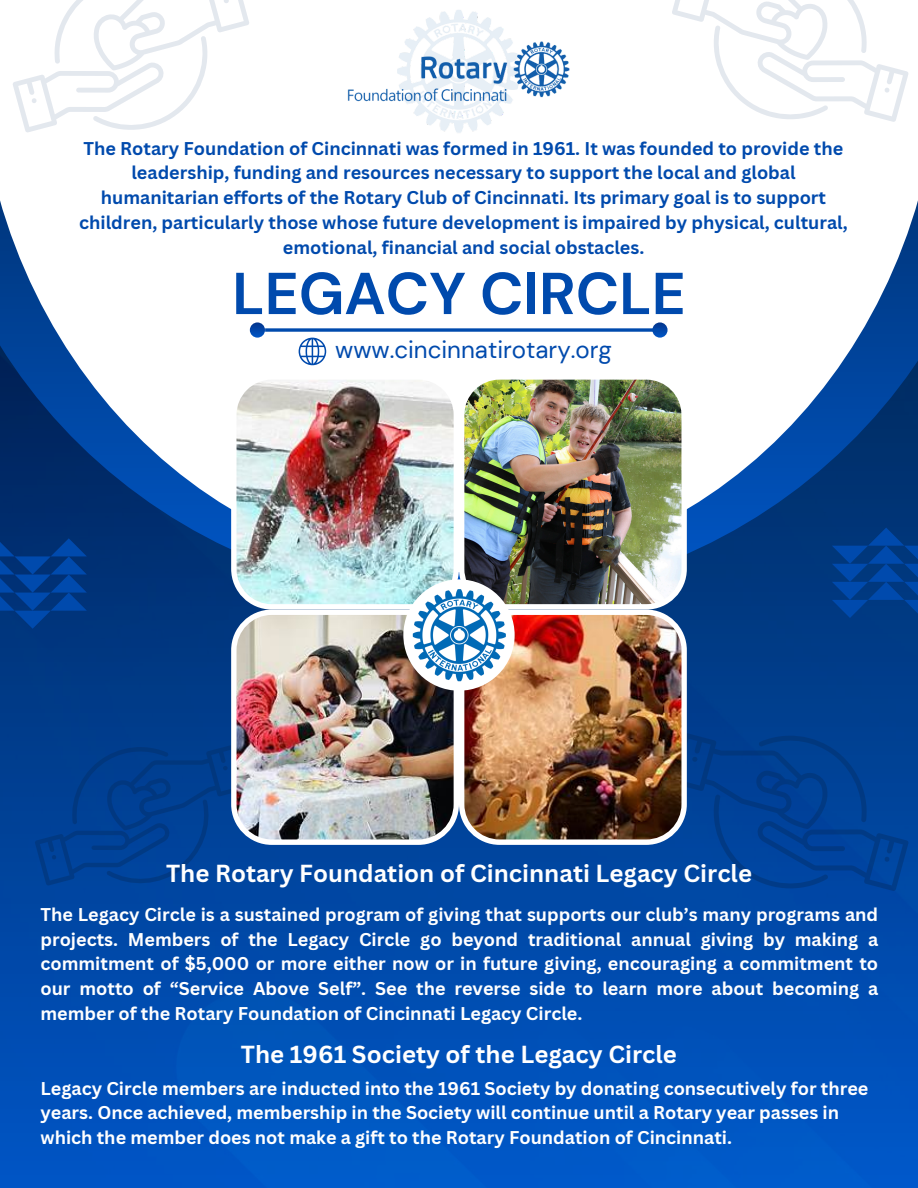
<style>
.page{position:relative;width:918px;height:1188px;background:#fff}
.page>*{position:absolute;margin:0;border:0;box-sizing:border-box;transform-origin:0 0}
.t1{font:700 58.95px "DM Sans";color:#004aad}
.t2{font:24.15px "DM Sans";color:#004aad}
.t3{font:700 24px "Canva Sans";color:#fff}
.t4{font:700 18px/24.8px "Canva Sans";color:#fff;text-align:justify}
.t5{font:700 18px/24.8px "Canva Sans";color:#004aad;text-align:center}
</style>
<div class="page">
<img style="left:0;top:601px;width:918px;height:587px">
<svg style="left:0;top:200px;width:918px;height:372px"></svg>
<img style="left:231px;top:374px;width:228px;height:236px">
<img style="left:459px;top:374px;width:228px;height:236px">
<svg style="left:672px;top:733px;width:237px;height:160px;background:#004196"></svg>
<svg style="left:672px;top:0;width:237px;height:122px"></svg>
<svg style="left:13px;top:0;width:236px;height:133px"></svg>
<img style="left:459px;top:610px;width:228px;height:235px">
<svg style="left:35px;top:745px;width:211px;height:143px;background:#003f93"></svg>
<img style="left:231px;top:610px;width:228px;height:235px">
<div style="left:403px;top:579px;width:112px;height:112px;background:#fff;border-radius:50%"></div>
<img style="left:412px;top:587px;width:95px;height:96px">
<svg style="left:652px;top:322px;width:16px;height:16px"></svg>
<svg style="left:265px;top:328px;width:395px;height:4px;background:#2665b9"></svg>
<svg style="left:250px;top:322px;width:15px;height:16px"></svg>
<svg style="left:0;top:538px;width:87px;height:90px;background:#003a8b"></svg>
<svg style="left:832px;top:528px;width:86px;height:90px;background:#003e8f"></svg>
<img style="left:347px;top:10px;width:223px;height:123px">
<svg style="left:299px;top:338px;width:27px;height:27px"></svg>
<p class="t5" style="left:79px;top:135px;width:770px">The Rotary Foundation of Cincinnati was formed in 1961. It was founded to provide the leadership, funding and resources necessary to support the local and global humanitarian efforts of the Rotary Club of Cincinnati. Its primary goal is to support children, particularly those whose future development is impaired by physical, cultural, emotional, financial and social obstacles.</p>
<p class="t1" style="left:232px;top:256px;width:455px">LEGACY CIRCLE</p>
<h3 class="t2" style="left:335px;top:334px;width:278px">www.cincinnatirotary.org</h3>
<p class="t3" style="left:166px;top:856px;width:588px">The Rotary Foundation of Cincinnati Legacy Circle</p>
<p class="t4" style="left:41px;top:902px;width:839px">The Legacy Circle is a sustained program of giving that supports our club’s many programs and projects. Members of the Legacy Circle go beyond traditional annual giving by making a commitment of $5,000 or more either now or in future giving, encouraging a commitment to our motto of “Service Above Self”. See the reverse side to learn more about becoming a member of the Rotary Foundation of Cincinnati Legacy Circle.</p>
<p class="t3" style="left:241px;top:1038px;width:438px">The 1961 Society of the Legacy Circle</p>
<p class="t4" style="left:41px;top:1075px;width:829px;text-align:left">Legacy Circle members are inducted into the 1961 Society by donating consecutively for three years. Once achieved, membership in the Society will continue until a Rotary year passes in which the member does not make a gift to the Rotary Foundation of Cincinnati.</p>
</div>
